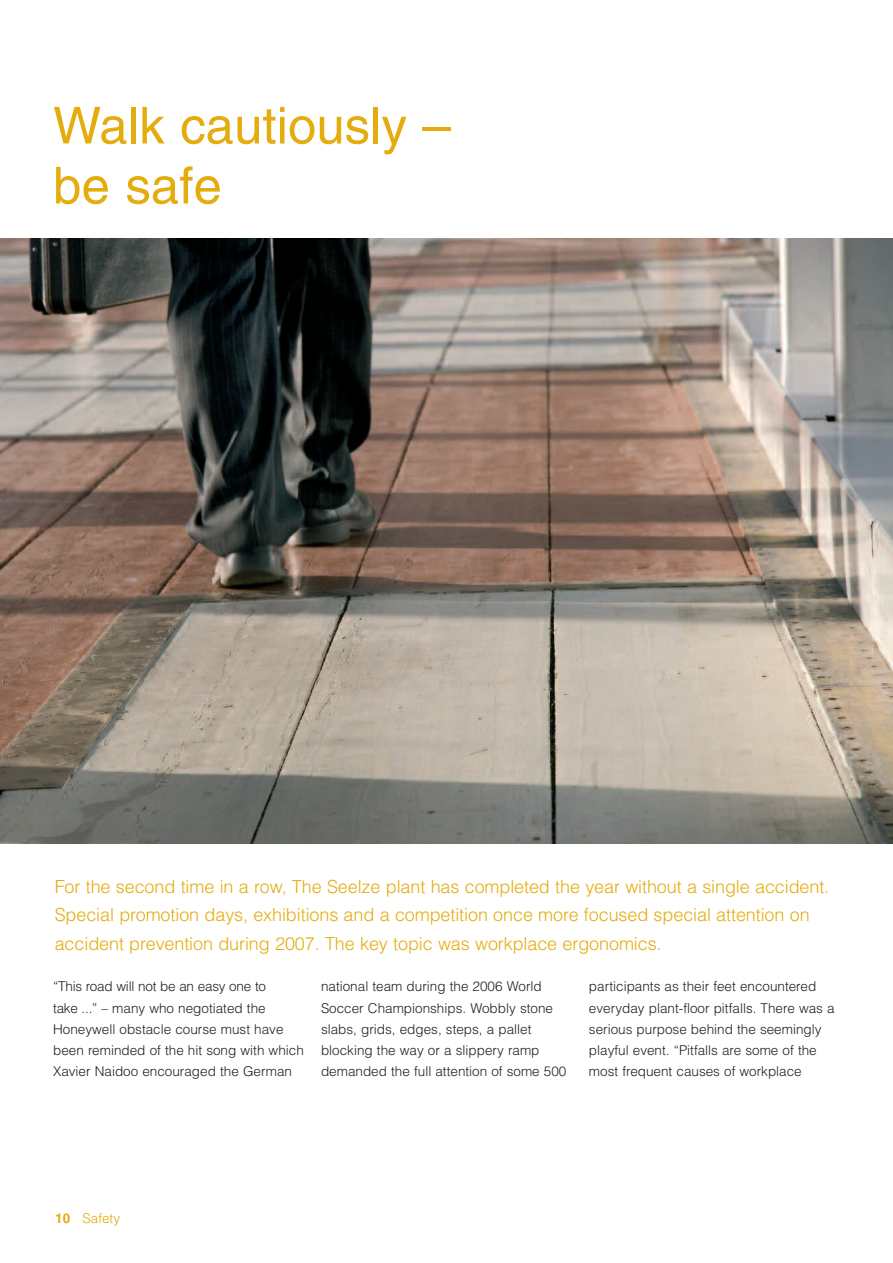
<style>
.page{position:relative;width:893px;height:1263px;background:#fff}
.page>*{position:absolute;margin:0;border:0;box-sizing:border-box;transform-origin:0 0}
.t1{font:51px/60px "Helvetica";color:#e5ac0e}
.t2{font:300 18px/28.5px "Helvetica";letter-spacing:-.005em;color:#e5ac0e}
.t3{font:300 13.5px/21px "Helvetica";color:#231f20}
.t4{font:300 13.5px "Helvetica";color:#e5ac0e}
.s1{font-weight:700}
</style>
<div class="page">
<img style="left:0;top:238px;width:893px;height:606px">
<h1 class="t1" style="left:53px;top:100px;width:399px">Walk cautiously – be safe</h1>
<p class="t2" style="left:55px;top:872px;width:776px">For the second time in a row, The Seelze plant has completed the year without a single accident.<br>Special promotion days, exhibitions and a competition once more focused special attention on accident prevention during 2007. The key topic was workplace ergonomics.</p>
<p class="t3" style="left:53px;top:976px;width:252px">“This road will not be an easy one to<br>take ...” – many who negotiated the Honeywell obstacle course must have been reminded of the hit song with which Xavier Naidoo encouraged the German</p>
<p class="t3" style="left:321px;top:976px;width:247px">national team during the 2006 World Soccer Championships. Wobbly stone slabs, grids, edges, steps, a pallet blocking the way or a slippery ramp demanded the full attention of some 500</p>
<p class="t3" style="left:589px;top:976px;width:247px">participants as their feet encountered everyday plant-floor pitfalls. There was a serious purpose behind the seemingly playful event. “Pitfalls are some of the most frequent causes of workplace</p>
<p class="t4" style="left:55px;top:1211px;width:66px"><span class="s1">10</span> Safety</p>
</div>
